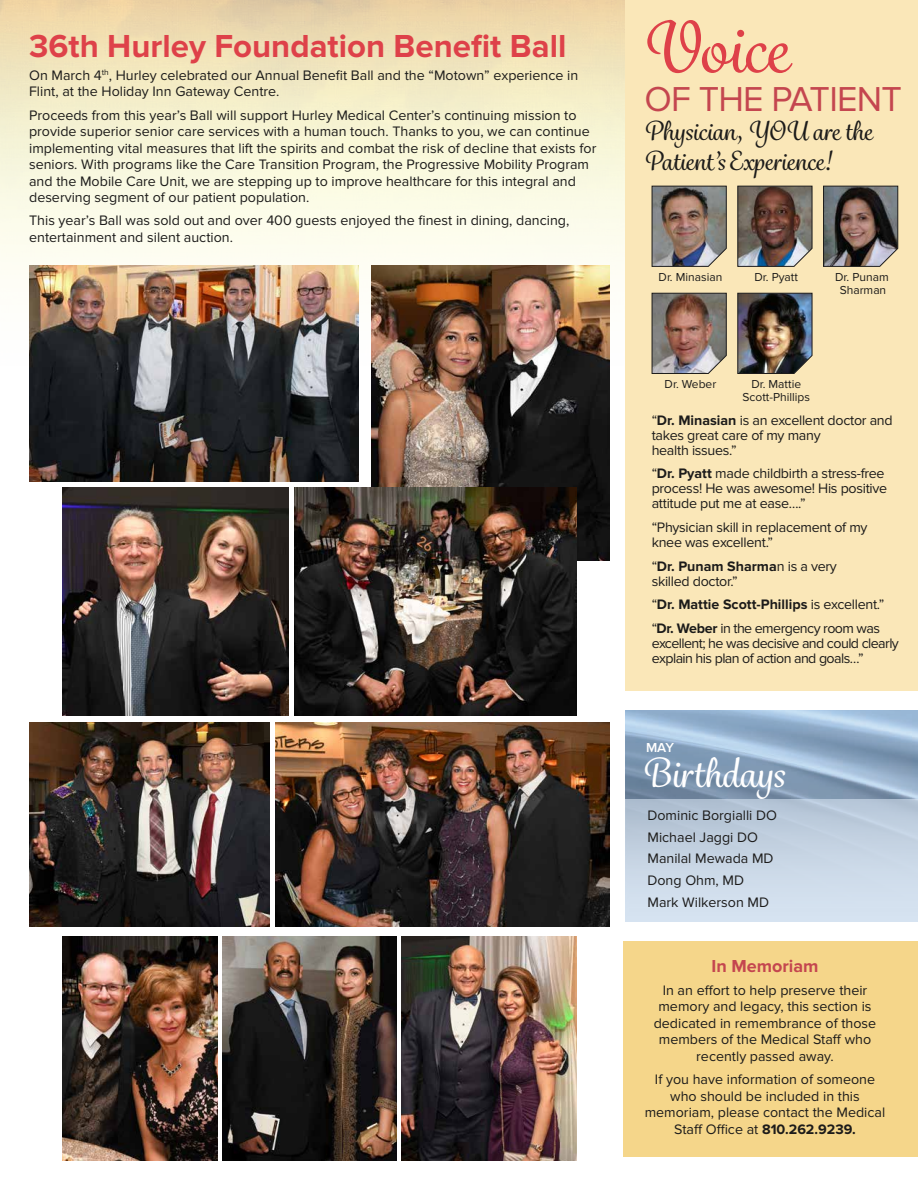
<style>
.page{position:relative;width:918px;height:1188px;background:#fff}
.page>*{position:absolute;margin:0;border:0;box-sizing:border-box;transform-origin:0 0}
.t1{font:500 68.1px "Grafolita Script";color:#de4149}
.t2{font:500 39px "Grafolita Script";color:#fff}
.t3{font:35.85px "Proxima Nova";letter-spacing:-.02em;color:#c4464f}
.t4{font:700 33px "Proxima Nova";color:#de4149}
.t5{font:500 25.5px/30px "Grafolita Script";color:#1c1b1a}
.t6{font:700 18px "Proxima Nova";color:#c4464f}
.t7{font:14.25px/16.5px "Proxima Nova";color:#1c1b1a}
.t8{font:14.25px/15px "Proxima Nova";letter-spacing:-.02em;color:#1c1b1a}
.t9{font:14.25px/23.7px "Proxima Nova";letter-spacing:-.04em;color:#1c1b1a}
.t10{font:600 13.5px "Proxima Nova";color:#fff}
.t11{font:12px/13.5px "Proxima Nova";color:#1c1b1a;text-align:center}
.s1{font-weight:700}
</style>
<div class="page">
<img style="left:626px;top:798px;width:292px;height:124px">
<img style="left:626px;top:710px;width:292px;height:88px">
<img style="left:0;top:0;width:626px;height:418px">
<div style="left:626px;top:0;width:292px;height:690px;background:#fae7b8"></div>
<img style="left:651px;top:185px;width:76px;height:82px">
<img style="left:651px;top:292px;width:76px;height:82px">
<img style="left:737px;top:185px;width:76px;height:82px">
<img style="left:737px;top:292px;width:76px;height:82px">
<img style="left:823px;top:185px;width:76px;height:82px">
<img style="left:29px;top:265px;width:329px;height:216px">
<img style="left:372px;top:265px;width:237px;height:296px">
<img style="left:294px;top:487px;width:282px;height:228px">
<img style="left:62px;top:487px;width:227px;height:228px">
<div style="left:623px;top:941px;width:295px;height:216px;background:#f5d68a"></div>
<img style="left:276px;top:722px;width:333px;height:204px">
<img style="left:402px;top:936px;width:174px;height:225px">
<img style="left:62px;top:936px;width:155px;height:224px">
<img style="left:223px;top:936px;width:174px;height:225px">
<img style="left:29px;top:722px;width:240px;height:204px">
<h3 class="t4" style="left:29px;top:27px;width:539px">36th Hurley Foundation Benefit Ball</h3>
<p class="t7" style="left:29px;top:67px;width:551px">On March 4<sup>th</sup>, Hurley celebrated our Annual Benefit Ball and the “Motown” experience in<br>Flint, at the Holiday Inn Gateway Centre.</p>
<p class="t7" style="left:29px;top:107px;width:569px">Proceeds from this year’s Ball will support Hurley Medical Center’s continuing mission to provide superior senior care services with a human touch. Thanks to you, we can continue implementing vital measures that lift the spirits and combat the risk of decline that exists for seniors. With programs like the Care Transition Program, the Progressive Mobility Program and the Mobile Care Unit, we are stepping up to improve healthcare for this integral and deserving segment of our patient population.</p>
<p class="t7" style="left:29px;top:213px;width:542px">This year’s Ball was sold out and over 400 guests enjoyed the finest in dining, dancing, entertainment and silent auction.</p>
<h1 class="t1" style="left:641px;top:4px;width:149px">Voice</h1>
<h3 class="t3" style="left:644px;top:79px;width:259px">OF THE PATIENT</h3>
<h3 class="t5" style="left:644px;top:117px;width:230px">Physician, YOU are the<br>Patient’s Experience!</h3>
<p class="t11" style="left:659px;top:270px;width:65px">Dr. Minasian</p>
<p class="t11" style="left:754px;top:270px;width:45px">Dr. Pyatt</p>
<p class="t11" style="left:835px;top:270px;width:55px">Dr. Punam<br>Sharman</p>
<p class="t11" style="left:665px;top:377px;width:53px">Dr. Weber</p>
<p class="t11" style="left:743px;top:377px;width:69px">Dr. Mattie<br>Scott-Phillips</p>
<p class="t8" style="left:652px;top:413px;width:242px">“<span class="s1">Dr. Minasian</span> is an excellent doctor and takes great care of my many<br>health issues.”</p>
<p class="t8" style="left:652px;top:466px;width:237px">“<span class="s1">Dr. Pyatt</span> made childbirth a stress-free process! He was awesome! His positive attitude put me at ease….”</p>
<p class="t8" style="left:652px;top:520px;width:217px">“Physician skill in replacement of my knee was excellent.”</p>
<p class="t8" style="left:652px;top:559px;width:187px">“<span class="s1">Dr. Punam Sharma</span>n is a very skilled doctor.”</p>
<p class="t9" style="left:652px;top:593px;width:234px">“<span class="s1">Dr. Mattie Scott-Phillips</span> is excellent.” “<span class="s1">Dr. Weber</span> in the emergency room was</p>
<p class="t9" style="left:652px;top:636px;width:249px;line-height:15px">excellent; he was decisive and could clearly explain his plan of action and goals…”</p>
<p class="t10" style="left:646px;top:740px;width:30px">MAY</p>
<h2 class="t2" style="left:642px;top:748px;width:145px">Birthdays</h2>
<p class="t7" style="left:648px;top:804px;width:131px;line-height:21.8px">Dominic Borgialli DO<br>Michael Jaggi DO<br>Manilal Mewada MD<br>Dong Ohm, MD<br>Mark Wilkerson MD</p>
<p class="t6" style="left:711px;top:955px;width:109px">In Memoriam</p>
<p class="t7" style="left:654px;top:982px;width:224px;text-align:center">In an effort to help preserve their memory and legacy, this section is dedicated in remembrance of those members of the Medical Staff who recently passed away.</p>
<p class="t7" style="left:645px;top:1071px;width:242px;text-align:center">If you have information of someone who should be included in this memoriam, please contact the Medical Staff Office at <span class="s1">810.262.9239.</span></p>
</div>
